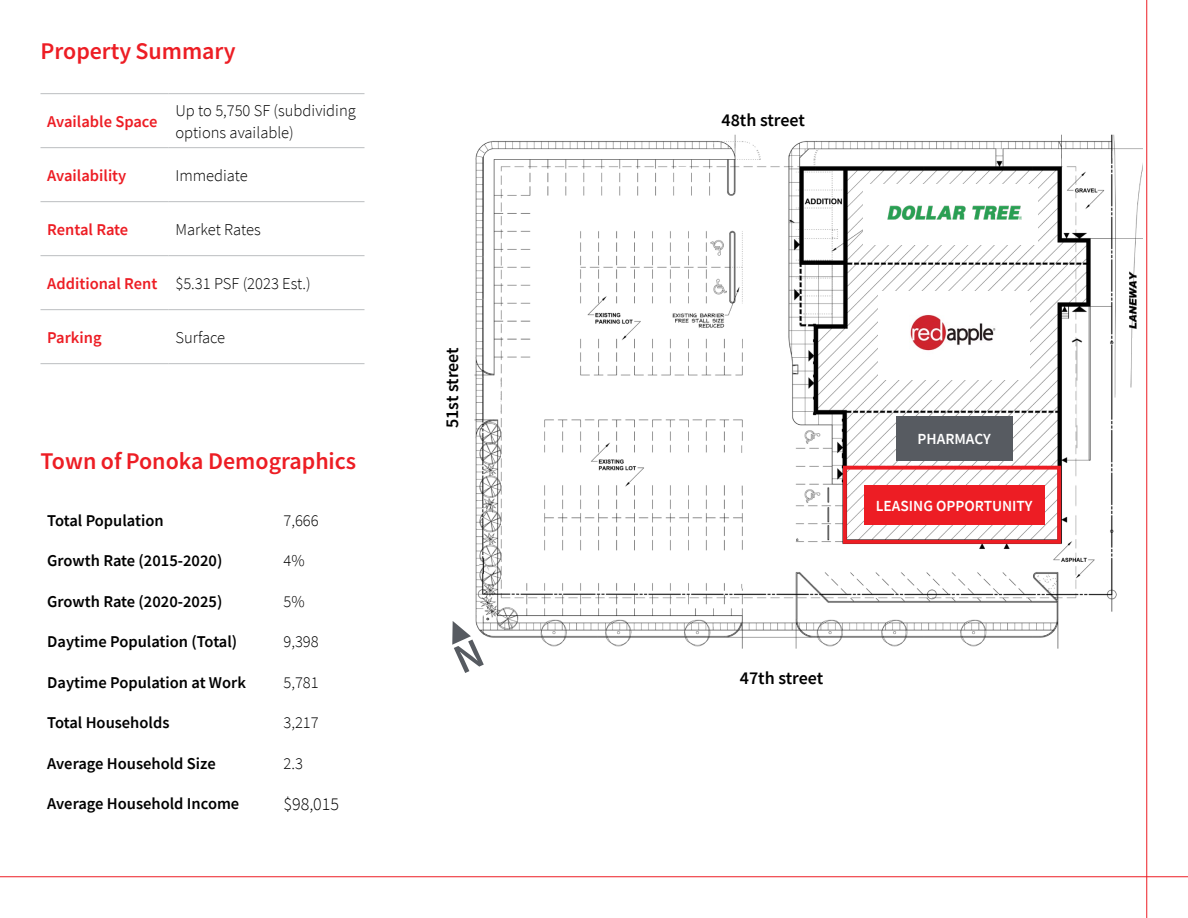
<style>
.page{position:relative;width:1188px;height:918px;background:#fff}
.page>*{position:absolute;margin:0;border:0;box-sizing:border-box;transform-origin:0 0}
.t1{font:24px "Source Sans Variable";color:#ed1d24}
.t2{font:600 18px "Source Sans Pro";color:#000}
.t3{font:300 18px "Source Sans Pro";color:#000}
.t4{font:600 16.5px "Source Sans Pro";color:#000}
.t5{font:300 16.5px/22.5px "Source Sans Pro";color:#000}
.t6{font:600 16.5px "Source Sans Pro";color:#ed1d24}
.t7{font:600 15.45px "Source Sans Pro";color:#fff}
.s1{font-weight:600;color:#ed1d24}
</style>
<div class="page">
<hr style="left:40px;top:93px;width:129px;height:1px;background:#bcbec0">
<hr style="left:169px;top:93px;width:195px;height:1px;background:#bcbec0">
<hr style="left:40px;top:147px;width:129px;height:1px;background:#bcbec0">
<hr style="left:169px;top:147px;width:195px;height:1px;background:#bcbec0">
<hr style="left:40px;top:201px;width:129px;height:1px;background:#bcbec0">
<hr style="left:169px;top:201px;width:195px;height:1px;background:#bcbec0">
<hr style="left:40px;top:255px;width:129px;height:1px;background:#bcbec0">
<hr style="left:169px;top:255px;width:195px;height:1px;background:#bcbec0">
<hr style="left:40px;top:309px;width:129px;height:1px;background:#bcbec0">
<hr style="left:169px;top:309px;width:195px;height:1px;background:#bcbec0">
<hr style="left:40px;top:363px;width:129px;height:1px;background:#bcbec0">
<hr style="left:169px;top:363px;width:195px;height:1px;background:#bcbec0">
<img style="left:474px;top:134px;width:669px;height:515px">
<div style="left:879px;top:291px;width:151px;height:89px;background:#fff"></div>
<img style="left:910px;top:315px;width:86px;height:36px">
<div style="left:863px;top:184px;width:175px;height:61px;background:#fff"></div>
<img style="left:887px;top:205px;width:134px;height:15px">
<div style="left:896px;top:416px;width:116px;height:44px;background:#575b61"></div>
<div style="left:864px;top:485px;width:180px;height:40px;background:#ed1d24"></div>
<div style="left:843px;top:466px;width:218px;height:78px;border:4px solid #ed1d24"></div>
<svg style="left:452px;top:621px;width:32px;height:52px"></svg>
<hr style="left:0;top:876px;width:1188px;height:1px;background:#ed1d24">
<hr style="left:1146px;top:0;width:1px;height:918px;background:#ed1d24">
<h1 class="t1" style="left:40px;top:36px;width:197px">Property Summary</h1>
<p class="t6" style="left:47px;top:111px;width:112px">Available Space</p>
<p class="t5" style="left:176px;top:99px;width:182px">Up to 5,750 SF (subdividing options available)</p>
<p class="t6" style="left:47px;top:165px;width:81px">Availability</p>
<p class="t5" style="left:176px;top:164px;width:74px">Immediate</p>
<p class="t6" style="left:47px;top:219px;width:83px">Rental Rate</p>
<p class="t5" style="left:176px;top:218px;width:87px">Market Rates</p>
<p class="t5" style="left:47px;top:272px;width:265px"><span class="s1">Additional Rent</span> $5.31 PSF (2023 Est.)</p>
<p class="t6" style="left:47px;top:327px;width:56px">Parking</p>
<p class="t5" style="left:176px;top:326px;width:51px">Surface</p>
<h1 class="t1" style="left:40px;top:447px;width:317px">Town of Ponoka Demographics</h1>
<p class="t4" style="left:47px;top:510px;width:118px">Total Population</p>
<p class="t5" style="left:283px;top:509px;width:37px">7,666</p>
<p class="t4" style="left:47px;top:550px;width:177px">Growth Rate (2015-2020)</p>
<p class="t5" style="left:283px;top:550px;width:23px">4%</p>
<p class="t4" style="left:47px;top:591px;width:177px">Growth Rate (2020-2025)</p>
<p class="t5" style="left:283px;top:590px;width:23px">5%</p>
<p class="t4" style="left:47px;top:631px;width:192px">Daytime Population (Total)</p>
<p class="t5" style="left:283px;top:631px;width:37px">9,398</p>
<p class="t4" style="left:47px;top:672px;width:200px">Daytime Population at Work</p>
<p class="t5" style="left:283px;top:671px;width:37px">5,781</p>
<p class="t4" style="left:47px;top:712px;width:124px">Total Households</p>
<p class="t5" style="left:283px;top:712px;width:37px">3,217</p>
<p class="t4" style="left:47px;top:753px;width:170px">Average Household Size</p>
<p class="t5" style="left:283px;top:752px;width:21px">2.3</p>
<p class="t4" style="left:47px;top:793px;width:194px">Average Household Income</p>
<p class="t3" style="left:284px;top:793px;width:57px">$98,015</p>
<p class="t2" style="left:440px;top:428px;width:82px;rotate:-90deg">51st street</p>
<p class="t2" style="left:721px;top:108px;width:85px">48th street</p>
<p class="t7" style="left:918px;top:429px;width:75px">PHARMACY</p>
<p class="t7" style="left:876px;top:495px;width:158px">LEASING OPPORTUNITY</p>
<p class="t2" style="left:740px;top:667px;width:85px">47th street</p>
</div>
